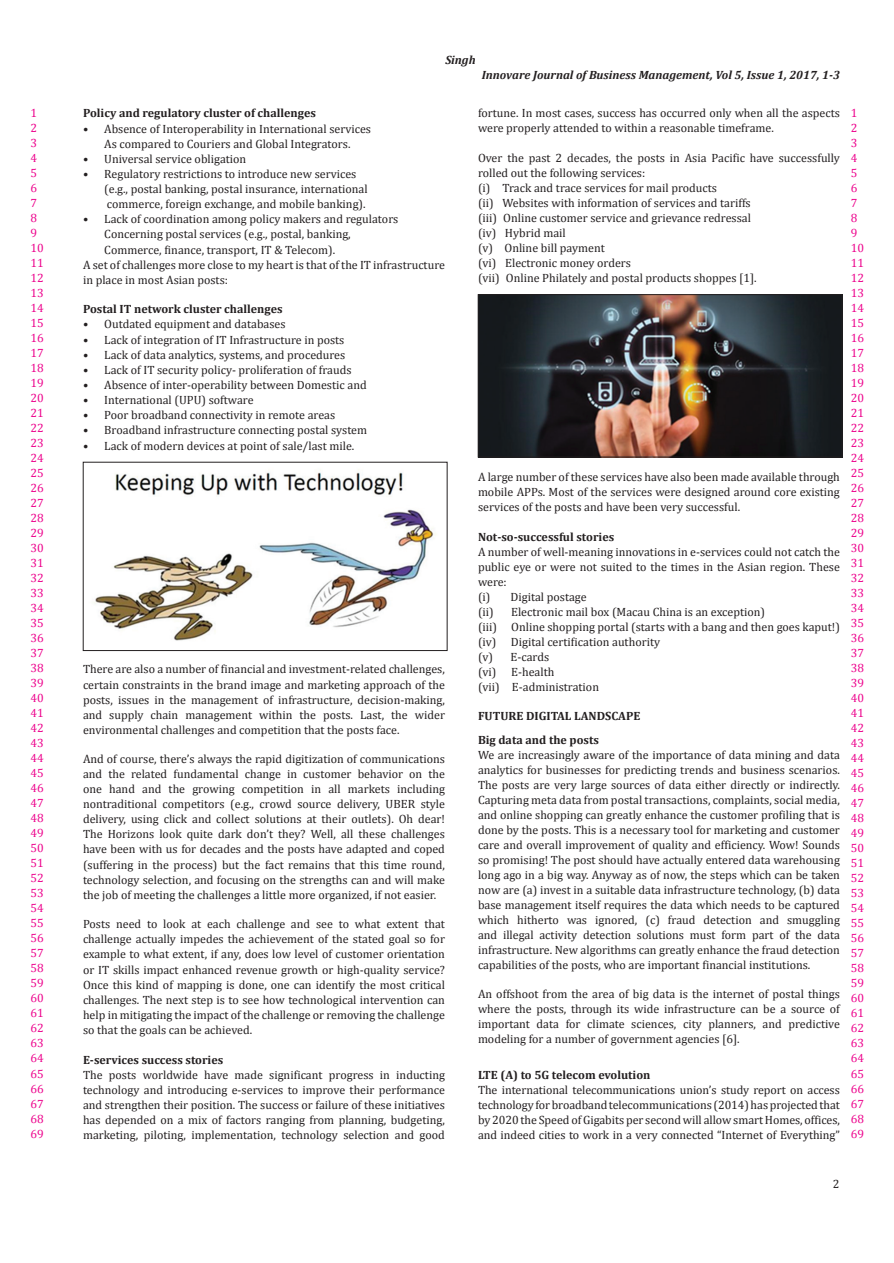
<style>
.page{position:relative;width:894px;height:1263px;background:#fff}
.page>*{position:absolute;margin:0;border:0;box-sizing:border-box;transform-origin:0 0}
.TX{font:12px/15.1px "Cambria";color:#231f20;text-align:justify}
.L{font:12px "Cambria";color:#231f20}
.t1{font:12px/15px "Cambria";color:#ed028c}
.L1{font:12px "Cambria";color:#231f20}
.TX_No_After_Space{font:12px/15px "Cambria";color:#231f20}
.t2{font:700 12px "Cambria";color:#231f20}
.LL{font:12px "Cambria";color:#231f20}
.RH{font:italic 700 12px "Cambria";color:#231f20}
.F_No{font:12px "Cambria";color:#231f20}
</style>
<div class="page">
<img style="left:94px;top:469px;width:342px;height:172px">
<img style="left:480px;top:296px;width:360px;height:159px">
<div style="left:478px;top:294px;width:364px;height:163px;border:1px solid #231f20"></div>
<p class="RH" style="left:445px;top:51px;width:32px">Singh</p>
<p class="RH" style="left:481px;top:66px;width:359px">Innovare Journal of Business Management, Vol 5, Issue 1, 2017, 1-3</p>
<h2 class="t2" style="left:83px;top:105px;width:234px">Policy and regulatory cluster of challenges</h2>
<p class="L" style="left:83px;top:121px;width:289px">• Absence of Interoperability in International services</p>
<p class="L1" style="left:104px;top:136px;width:248px">As compared to Couriers and Global Integrators.</p>
<p class="L" style="left:83px;top:152px;width:165px">• Universal service obligation</p>
<p class="L" style="left:83px;top:167px;width:275px">• Regulatory restrictions to introduce new services</p>
<p class="L1" style="left:104px;top:182px;width:265px">(e.g., postal banking, postal insurance, international</p>
<p class="L1" style="left:107px;top:197px;width:260px">commerce, foreign exchange, and mobile banking).</p>
<p class="L" style="left:83px;top:212px;width:317px">• Lack of coordination among policy makers and regulators</p>
<p class="L1" style="left:104px;top:227px;width:248px">Concerning postal services (e.g., postal, banking,</p>
<p class="L1" style="left:104px;top:242px;width:232px">Commerce, finance, transport, IT &amp; Telecom).</p>
<p class="TX" style="left:83px;top:257px;width:363px">A set of challenges more close to my heart is that of the IT infrastructure in place in most Asian posts:</p>
<h2 class="t2" style="left:83px;top:301px;width:201px">Postal IT network cluster challenges</h2>
<p class="L" style="left:83px;top:317px;width:204px">• Outdated equipment and databases</p>
<p class="L" style="left:83px;top:332px;width:263px">• Lack of integration of IT Infrastructure in posts</p>
<p class="L" style="left:83px;top:347px;width:264px">• Lack of data analytics, systems, and procedures</p>
<p class="L" style="left:83px;top:363px;width:270px">• Lack of IT security policy- proliferation of frauds</p>
<p class="L" style="left:83px;top:378px;width:285px">• Absence of inter-operability between Domestic and</p>
<p class="L" style="left:83px;top:393px;width:172px">• International (UPU) software</p>
<p class="L" style="left:83px;top:408px;width:253px">• Poor broadband connectivity in remote areas</p>
<p class="L" style="left:83px;top:423px;width:285px">• Broadband infrastructure connecting postal system</p>
<p class="LL" style="left:83px;top:438px;width:273px">• Lack of modern devices at point of sale/last mile.</p>
<p class="TX" style="left:478px;top:106px;width:363px">fortune. In most cases, success has occurred only when all the aspects were properly attended to within a reasonable timeframe.</p>
<p class="TX_No_After_Space" style="left:478px;top:150px;width:363px">Over the past 2 decades, the posts in Asia Pacific have successfully rolled out the following services:</p>
<p class="L" style="left:478px;top:180px;width:240px">(i) Track and trace services for mail products</p>
<p class="L" style="left:478px;top:195px;width:274px">(ii) Websites with information of services and tariffs</p>
<p class="L" style="left:478px;top:210px;width:274px">(iii) Online customer service and grievance redressal</p>
<p class="L" style="left:478px;top:225px;width:89px">(iv) Hybrid mail</p>
<p class="L" style="left:478px;top:240px;width:128px">(v) Online bill payment</p>
<p class="L" style="left:478px;top:255px;width:154px">(vi) Electronic money orders</p>
<p class="LL" style="left:478px;top:270px;width:280px">(vii) Online Philately and postal products shoppes [1].</p>
<p class="t1" style="left:31px;top:105px;width:15px">1<br>2<br>3<br>4<br>5<br>6<br>7<br>8<br>9<br>10<br>11<br>12<br>13<br>14<br>15<br>16<br>17<br>18<br>19<br>20<br>21<br>22<br>23<br>24<br>25<br>26<br>27<br>28<br>29<br>30<br>31<br>32<br>33<br>34<br>35<br>36<br>37<br>38<br>39<br>40<br>41<br>42<br>43<br>44<br>45<br>46<br>47<br>48<br>49<br>50<br>51<br>52<br>53<br>54<br>55<br>56<br>57<br>58<br>59<br>60<br>61<br>62<br>63<br>64<br>65<br>66<br>67<br>68<br>69</p>
<p class="t1" style="left:850px;top:105px;width:15px">1<br>2<br>3<br>4<br>5<br>6<br>7<br>8<br>9<br>10<br>11<br>12<br>13<br>14<br>15<br>16<br>17<br>18<br>19<br>20<br>21<br>22<br>23<br>24<br>25<br>26<br>27<br>28<br>29<br>30<br>31<br>32<br>33<br>34<br>35<br>36<br>37<br>38<br>39<br>40<br>41<br>42<br>43<br>44<br>45<br>46<br>47<br>48<br>49<br>50<br>51<br>52<br>53<br>54<br>55<br>56<br>57<br>58<br>59<br>60<br>61<br>62<br>63<br>64<br>65<br>66<br>67<br>68<br>69</p>
<p class="TX" style="left:478px;top:469px;width:363px">A large number of these services have also been made available through mobile APPs. Most of the services were designed around core existing services of the posts and have been very successful.</p>
<h2 class="t2" style="left:478px;top:528px;width:138px">Not-so-successful stories</h2>
<p class="TX_No_After_Space" style="left:478px;top:544px;width:363px;text-align:justify">A number of well-meaning innovations in e-services could not catch the public eye or were not suited to the times in the Asian region. These were:</p>
<p class="L" style="left:478px;top:589px;width:14px">(i)</p>
<p class="L" style="left:510px;top:589px;width:78px">Digital postage</p>
<p class="L" style="left:478px;top:604px;width:17px">(ii)</p>
<p class="L" style="left:511px;top:604px;width:255px">Electronic mail box (Macau China is an exception)</p>
<p class="L" style="left:478px;top:619px;width:363px">(iii) Online shopping portal (starts with a bang and then goes kaput!)</p>
<p class="L" style="left:478px;top:634px;width:183px">(iv) Digital certification authority</p>
<p class="L" style="left:478px;top:649px;width:17px">(v)</p>
<p class="L" style="left:510px;top:649px;width:40px">E-cards</p>
<p class="L" style="left:478px;top:664px;width:78px">(vi) E-health</p>
<p class="LL" style="left:478px;top:679px;width:122px">(vii) E-administration</p>
<h1 class="t2" style="left:478px;top:707px;width:164px">FUTURE DIGITAL LANDSCAPE</h1>
<h2 class="t2" style="left:478px;top:731px;width:122px">Big data and the posts</h2>
<p class="TX" style="left:478px;top:747px;width:363px">We are increasingly aware of the importance of data mining and data analytics for businesses for predicting trends and business scenarios.<br>The posts are very large sources of data either directly or indirectly.<br>Capturing meta data from postal transactions, complaints, social media, and online shopping can greatly enhance the customer profiling that is done by the posts. This is a necessary tool for marketing and customer care and overall improvement of quality and efficiency. Wow! Sounds so promising! The post should have actually entered data warehousing long ago in a big way. Anyway as of now, the steps which can be taken now are (a) invest in a suitable data infrastructure technology, (b) data base management itself requires the data which needs to be captured which hitherto was ignored, (c) fraud detection and smuggling and illegal activity detection solutions must form part of the data infrastructure. New algorithms can greatly enhance the fraud detection capabilities of the posts, who are important financial institutions.</p>
<p class="TX" style="left:478px;top:986px;width:363px">An offshoot from the area of big data is the internet of postal things where the posts, through its wide infrastructure can be a source of important data for climate sciences, city planners, and predictive modeling for a number of government agencies [6].</p>
<h2 class="t2" style="left:478px;top:1066px;width:174px">LTE (A) to 5G telecom evolution</h2>
<p class="TX" style="left:478px;top:1082px;width:363px">The international telecommunications union’s study report on access technology for broadband telecommunications (2014) has projected that by 2020 the Speed of Gigabits per second will allow smart Homes, offices, and indeed cities to work in a very connected “Internet of Everything”</p>
<p class="TX" style="left:83px;top:661px;width:363px">There are also a number of financial and investment-related challenges, certain constraints in the brand image and marketing approach of the posts, issues in the management of infrastructure, decision-making, and supply chain management within the posts. Last, the wider environmental challenges and competition that the posts face.</p>
<p class="TX" style="left:83px;top:751px;width:363px">And of course, there’s always the rapid digitization of communications and the related fundamental change in customer behavior on the one hand and the growing competition in all markets including nontraditional competitors (e.g., crowd source delivery, UBER style delivery, using click and collect solutions at their outlets). Oh dear!<br>The Horizons look quite dark don’t they? Well, all these challenges have been with us for decades and the posts have adapted and coped (suffering in the process) but the fact remains that this time round, technology selection, and focusing on the strengths can and will make the job of meeting the challenges a little more organized, if not easier.</p>
<p class="TX" style="left:83px;top:916px;width:363px">Posts need to look at each challenge and see to what extent that challenge actually impedes the achievement of the stated goal so for example to what extent, if any, does low level of customer orientation or IT skills impact enhanced revenue growth or high-quality service?<br>Once this kind of mapping is done, one can identify the most critical challenges. The next step is to see how technological intervention can help in mitigating the impact of the challenge or removing the challenge so that the goals can be achieved.</p>
<h2 class="t2" style="left:83px;top:1051px;width:142px">E-services success stories</h2>
<p class="TX" style="left:83px;top:1067px;width:363px">The posts worldwide have made significant progress in inducting technology and introducing e-services to improve their performance and strengthen their position. The success or failure of these initiatives has depended on a mix of factors ranging from planning, budgeting, marketing, piloting, implementation, technology selection and good</p>
<p class="F_No" style="left:832px;top:1176px;width:8px">2</p>
</div>
